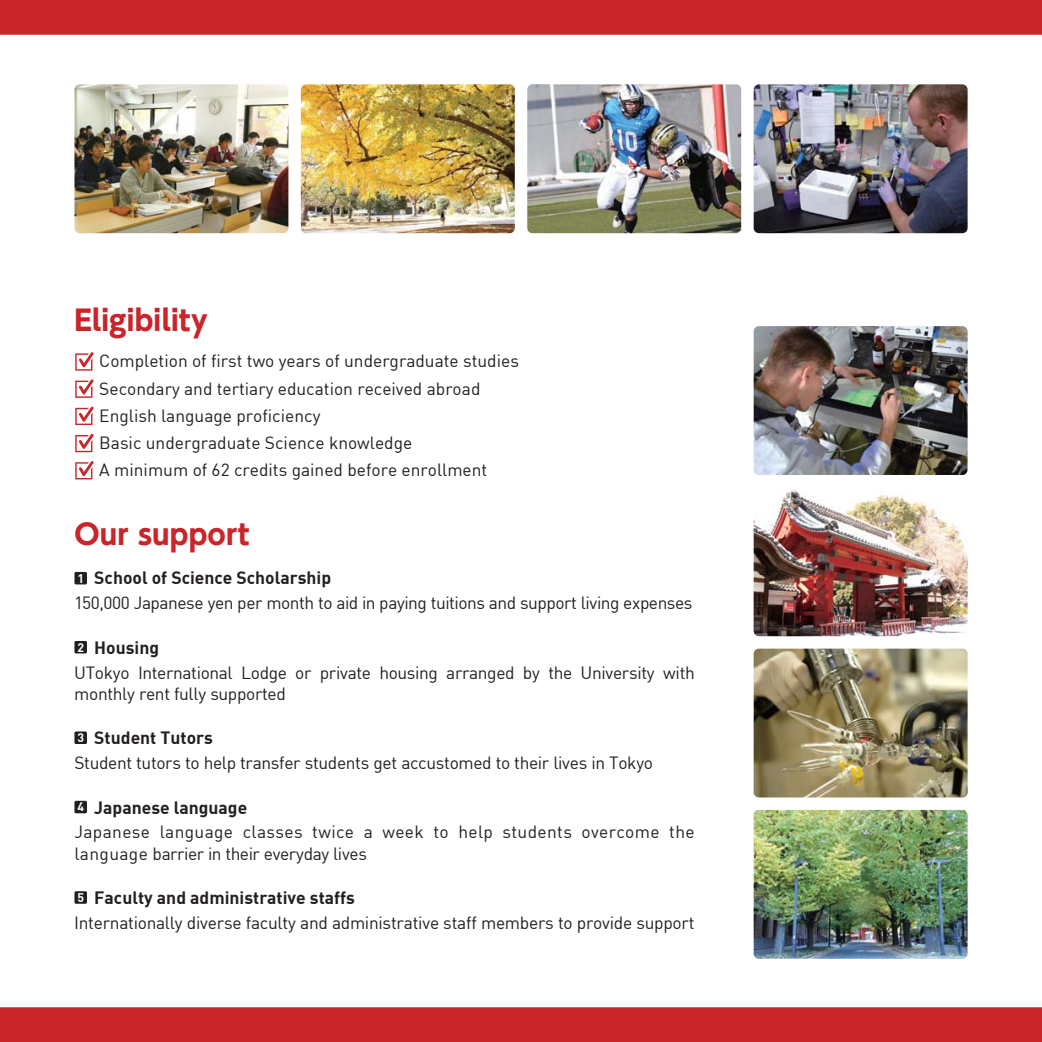
<style>
.page{position:relative;width:1042px;height:1042px;background:#c9252b}
.page>*{position:absolute;margin:0;border:0;box-sizing:border-box;transform-origin:0 0}
.t1{font:28px "UD Shin Go NT Pro Bold 90 pv RKSJ H";color:#c9252b}
.t2{font:700 17.5px "DI Nbek";color:#231f20}
.t3{font:17.32px/27.3px "DIN Bek";letter-spacing:-.01em;color:#231f20}
.t4{font:17.32px/21px "DIN Bek";letter-spacing:.02em;color:#231f20}
.t5{font:17.32px "DIN Bek";letter-spacing:-.03em;color:#231f20}
.t6{font:700 12.25px "DI Nbek";color:#fff}
</style>
<div class="page">
<div style="left:0;top:35px;width:1042px;height:972px;background:#fff"></div>
<div style="left:74px;top:572px;width:13px;height:12px;background:#231f20"></div>
<div style="left:74px;top:641px;width:13px;height:12px;background:#231f20"></div>
<div style="left:74px;top:731px;width:13px;height:13px;background:#231f20"></div>
<div style="left:74px;top:801px;width:13px;height:12px;background:#231f20"></div>
<div style="left:74px;top:891px;width:13px;height:13px;background:#231f20"></div>
<img style="left:301px;top:84px;width:214px;height:149px;border-radius:5px">
<img style="left:74px;top:84px;width:214px;height:149px;border-radius:5px">
<img style="left:527px;top:84px;width:214px;height:149px;border-radius:5px">
<img style="left:753px;top:84px;width:214px;height:149px;border-radius:5px">
<img style="left:753px;top:810px;width:214px;height:149px;border-radius:5px">
<img style="left:753px;top:648px;width:214px;height:149px;border-radius:5px">
<img style="left:753px;top:487px;width:214px;height:149px;border-radius:5px">
<img style="left:753px;top:326px;width:214px;height:149px;border-radius:5px">
<svg style="left:75px;top:352px;width:19px;height:19px"></svg>
<svg style="left:75px;top:379px;width:19px;height:19px"></svg>
<svg style="left:75px;top:406px;width:19px;height:19px"></svg>
<svg style="left:75px;top:434px;width:19px;height:18px"></svg>
<svg style="left:75px;top:461px;width:19px;height:18px"></svg>
<h1 class="t1" style="left:74px;top:309px;width:135px">Eligibility</h1>
<p class="t3" style="left:99px;top:347px;width:421px">Completion of first two years of undergraduate studies Secondary and tertiary education received abroad English language proficiency<br>Basic undergraduate Science knowledge<br>A minimum of 62 credits gained before enrollment</p>
<h1 class="t1" style="left:74px;top:524px;width:176px">Our support</h1>
<p class="t2" style="left:94px;top:566px;width:238px">School of Science Scholarship</p>
<p class="t5" style="left:74px;top:592px;width:620px">150,000 Japanese yen per month to aid in paying tuitions and support living expenses</p>
<p class="t2" style="left:94px;top:636px;width:66px">Housing</p>
<p class="t3" style="left:74px;top:661px;width:622px;line-height:21px">UTokyo International Lodge or private housing arranged by the University with monthly rent fully supported</p>
<p class="t2" style="left:94px;top:726px;width:120px">Student Tutors</p>
<p class="t3" style="left:74px;top:749px;width:580px">Student tutors to help transfer students get accustomed to their lives in Tokyo</p>
<p class="t2" style="left:94px;top:796px;width:154px">Japanese language</p>
<p class="t4" style="left:74px;top:821px;width:622px">Japanese language classes twice a week to help students overcome the language barrier in their everyday lives</p>
<p class="t2" style="left:94px;top:886px;width:262px">Faculty and administrative staffs</p>
<p class="t3" style="left:74px;top:908px;width:622px">Internationally diverse faculty and administrative staff members to provide support</p>
<p class="t6" style="left:77px;top:570px;width:8px">1</p>
<p class="t6" style="left:77px;top:639px;width:8px">2</p>
<p class="t6" style="left:77px;top:729px;width:8px">3</p>
<p class="t6" style="left:77px;top:799px;width:8px">4</p>
<p class="t6" style="left:77px;top:889px;width:8px">5</p>
</div>
